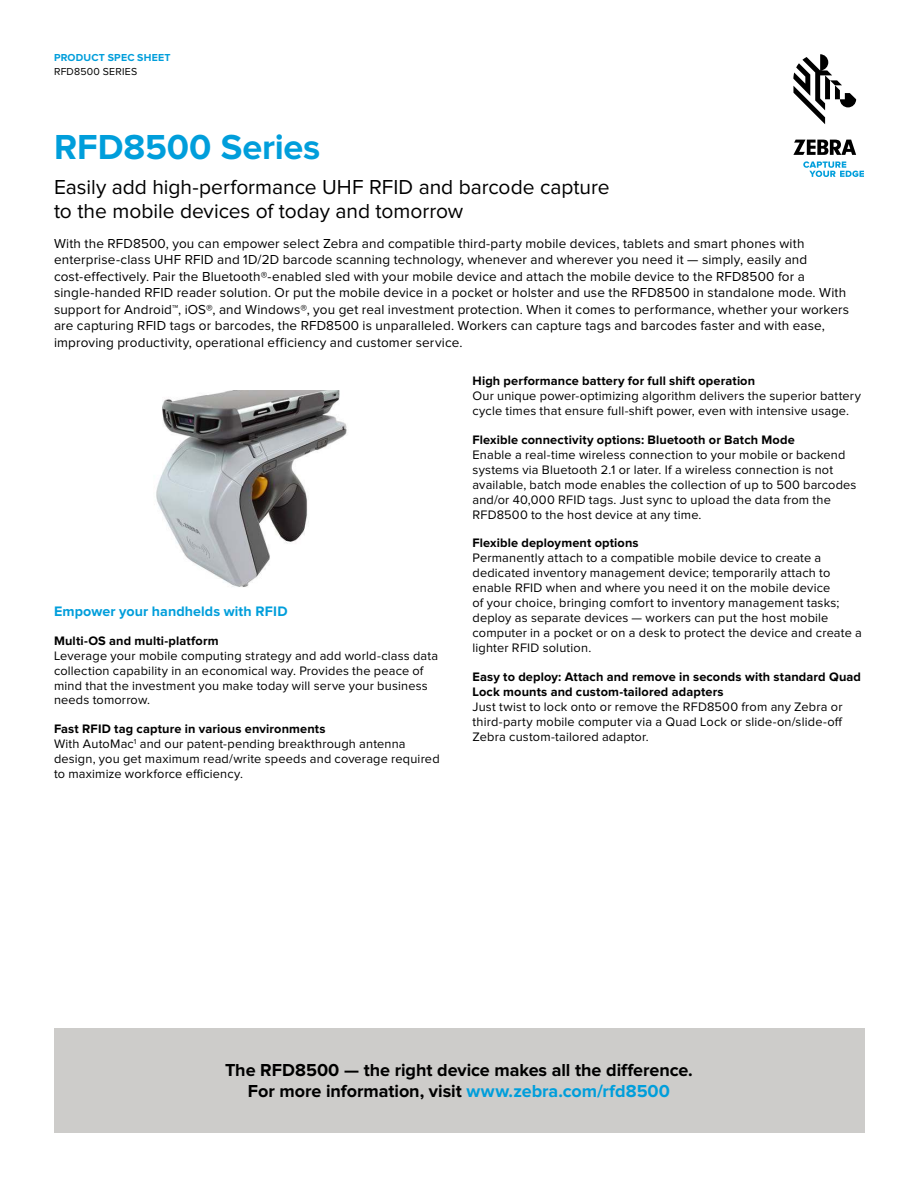
<style>
.page{position:relative;width:918px;height:1188px;background:#fff}
.page>*{position:absolute;margin:0;border:0;box-sizing:border-box;transform-origin:0 0}
.t1{font:700 36px "Proxima Nova";letter-spacing:-.005em;color:#009edb}
.t2{font:21px/24px "Proxima Nova";color:#000}
.t3{font:700 18px/21px "Proxima Nova";color:#000;text-align:center}
.t4{font:700 14.25px "Proxima Nova";letter-spacing:.01em;color:#009edb}
.t5{font:13.5px/16.5px "Proxima Nova";letter-spacing:.01em;color:#000}
.t6{font:12.75px/15px "Proxima Nova";letter-spacing:.015em;color:#000}
.t7{font:700 12.75px/15px "Proxima Nova";letter-spacing:.01em;color:#000}
.t8{font:700 10.5px "Proxima Nova";letter-spacing:.02em;color:#009edb}
.t9{font:10.5px "Proxima Nova";letter-spacing:.025em;color:#000}
.s1{font-weight:700}
.s2{color:#009edb}
</style>
<div class="page">
<div style="left:54px;top:1028px;width:810px;height:104px;background:#cdccca"></div>
<img style="left:156px;top:390px;width:191px;height:197px">
<svg style="left:793px;top:54px;width:63px;height:70px"></svg>
<svg style="left:793px;top:140px;width:63px;height:15px"></svg>
<svg style="left:803px;top:161px;width:61px;height:16px"></svg>
<p class="t8" style="left:54px;top:53px;width:118px">PRODUCT SPEC SHEET</p>
<p class="t9" style="left:54px;top:67px;width:85px">RFD8500 SERIES</p>
<h1 class="t1" style="left:54px;top:132px;width:268px">RFD8500 Series</h1>
<h2 class="t2" style="left:54px;top:176px;width:557px">Easily add high-performance UHF RFID and barcode capture to the mobile devices of today and tomorrow</h2>
<p class="t5" style="left:54px;top:236px;width:797px">With the RFD8500, you can empower select Zebra and compatible third-party mobile devices, tablets and smart phones with enterprise-class UHF RFID and 1D/2D barcode scanning technology, whenever and wherever you need it — simply, easily and cost-effectively. Pair the Bluetooth®-enabled sled with your mobile device and attach the mobile device to the RFD8500 for a single-handed RFID reader solution. Or put the mobile device in a pocket or holster and use the RFD8500 in standalone mode. With support for Android™, iOS®, and Windows®, you get real investment protection. When it comes to performance, whether your workers are capturing RFID tags or barcodes, the RFD8500 is unparalleled. Workers can capture tags and barcodes faster and with ease, improving productivity, operational efficiency and customer service.</p>
<p class="t4" style="left:54px;top:605px;width:235px">Empower your handhelds with RFID</p>
<p class="t7" style="left:54px;top:633px;width:166px">Multi-OS and multi-platform</p>
<p class="t6" style="left:54px;top:648px;width:386px">Leverage your mobile computing strategy and add world-class data collection capability in an economical way. Provides the peace of mind that the investment you make today will serve your business needs tomorrow.</p>
<p class="t6" style="left:54px;top:722px;width:387px"><span class="s1">Fast RFID tag capture in various environments<br></span>With AutoMac<sup>1</sup> and our patent-pending breakthrough antenna design, you get maximum read/write speeds and coverage required to maximize workforce efficiency.</p>
<p class="t7" style="left:473px;top:374px;width:284px">High performance battery for full shift operation</p>
<p class="t6" style="left:473px;top:389px;width:390px">Our unique power-optimizing algorithm delivers the superior battery cycle times that ensure full-shift power, even with intensive usage.</p>
<p class="t7" style="left:473px;top:433px;width:324px">Flexible connectivity options: Bluetooth or Batch Mode</p>
<p class="t6" style="left:473px;top:448px;width:386px">Enable a real-time wireless connection to your mobile or backend systems via Bluetooth 2.1 or later. If a wireless connection is not available, batch mode enables the collection of up to 500 barcodes and/or 40,000 RFID tags. Just sync to upload the data from the RFD8500 to the host device at any time.</p>
<p class="t7" style="left:473px;top:536px;width:168px">Flexible deployment options</p>
<p class="t6" style="left:473px;top:551px;width:391px">Permanently attach to a compatible mobile device to create a dedicated inventory management device; temporarily attach to enable RFID when and where you need it on the mobile device<br>of your choice, bringing comfort to inventory management tasks; deploy as separate devices — workers can put the host mobile computer in a pocket or on a desk to protect the device and create a lighter RFID solution.</p>
<p class="t7" style="left:473px;top:669px;width:390px">Easy to deploy: Attach and remove in seconds with standard Quad<br>Lock mounts and custom-tailored adapters</p>
<p class="t6" style="left:473px;top:699px;width:372px;text-align:justify">Just twist to lock onto or remove the RFD8500 from any Zebra or third-party mobile computer via a Quad Lock or slide-on/slide-off Zebra custom-tailored adaptor.</p>
<h3 class="t3" style="left:225px;top:1060px;width:469px">The RFD8500 — the right device makes all the difference.<br>For more information, visit <span class="s2">www.zebra.com/rfd8500</span></h3>
</div>
